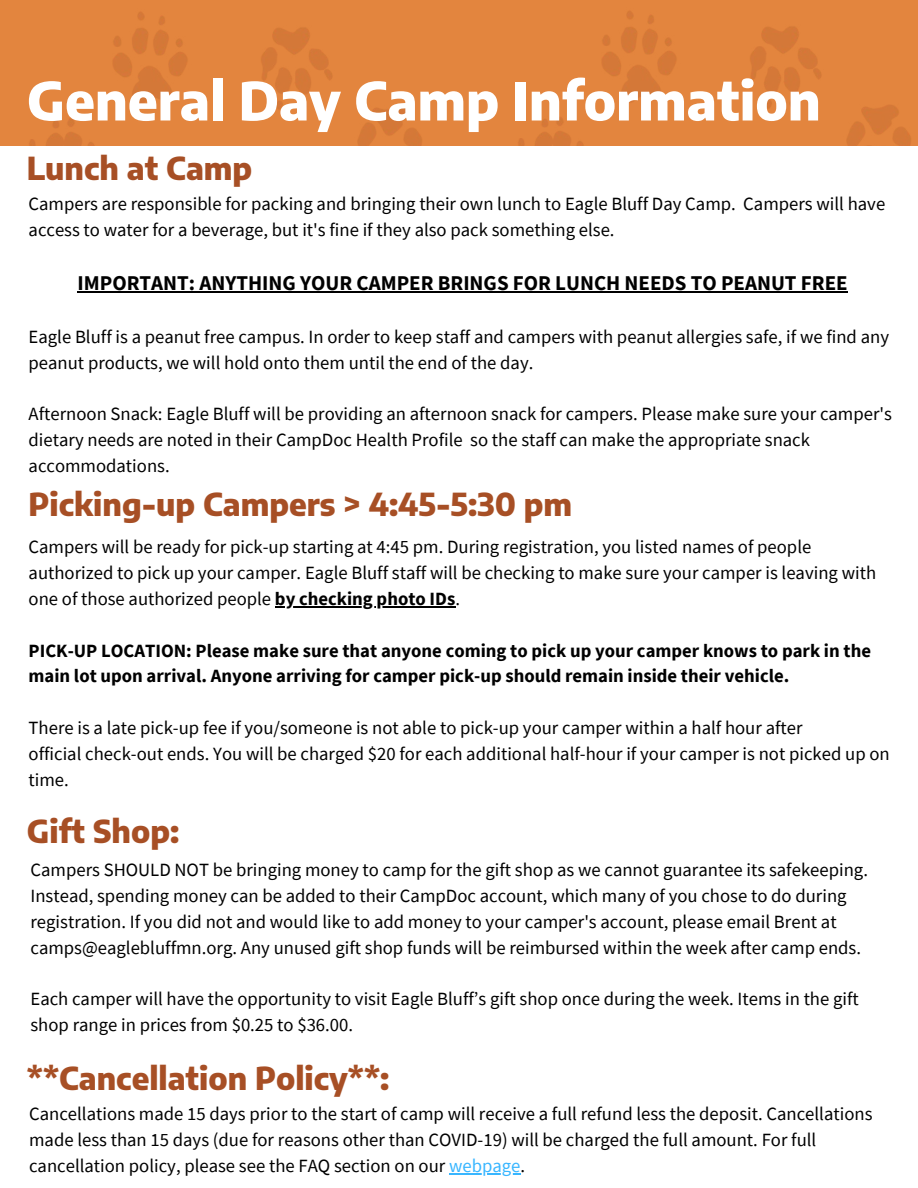
<style>
.page{position:relative;width:918px;height:1188px;background:#fff}
.page>*{position:absolute;margin:0;border:0;box-sizing:border-box;transform-origin:0 0}
.t1{font:800 52.5px "Encode Sans";color:#fff}
.t2{font:800 31.2px "Encode Sans";color:#a74f25}
.t3{font:700 21px "Source Sans Pro";color:#000}
.t4{font:18.75px/25.8px "Source Sans Pro";color:#000}
.t5{font:700 18.75px/25.8px "Source Sans Pro";color:#000}
.s1{font-weight:700}
.s2{color:#38b6ff}
</style>
<div class="page">
<div style="left:0;top:0;width:918px;height:145px;background:#e3853e"></div>
<hr style="left:78px;top:291px;width:770px;height:1px;background:#000">
<hr style="left:275px;top:606px;width:180px;height:1px;background:#000">
<hr style="left:449px;top:1173px;width:72px;height:1px;background:#38b6ff">
<h1 class="t1" style="left:27px;top:66px;width:795px">General Day Camp Information</h1>
<h2 class="t2" style="left:27px;top:148px;width:227px">Lunch at Camp</h2>
<p class="t4" style="left:29px;top:190px;width:858px">Campers are responsible for packing and bringing their own lunch to Eagle Bluff Day Camp. Campers will have access to water for a beverage, but it's fine if they also pack something else.</p>
<p class="t3" style="left:78px;top:269px;width:772px">IMPORTANT: ANYTHING YOUR CAMPER BRINGS FOR LUNCH NEEDS TO PEANUT FREE</p>
<p class="t4" style="left:29px;top:323px;width:862px">Eagle Bluff is a peanut free campus. In order to keep staff and campers with peanut allergies safe, if we find any peanut products, we will hold onto them until the end of the day.</p>
<p class="t4" style="left:29px;top:401px;width:865px">Afternoon Snack: Eagle Bluff will be providing an afternoon snack for campers. Please make sure your camper's dietary needs are noted in their CampDoc Health Profile so the staff can make the appropriate snack accommodations.</p>
<h2 class="t2" style="left:29px;top:484px;width:545px">Picking-up Campers &gt; 4:45-5:30 pm</h2>
<p class="t4" style="left:29px;top:534px;width:849px">Campers will be ready for pick-up starting at 4:45 pm. During registration, you listed names of people authorized to pick up your camper. Eagle Bluff staff will be checking to make sure your camper is leaving with one of those authorized people <span class="s1">by checking photo IDs</span>.</p>
<p class="t5" style="left:29px;top:637px;width:844px">PICK-UP LOCATION: Please make sure that anyone coming to pick up your camper knows to park in the main lot upon arrival. Anyone arriving for camper pick-up should remain inside their vehicle.</p>
<p class="t4" style="left:29px;top:715px;width:863px">There is a late pick-up fee if you/someone is not able to pick-up your camper within a half hour after<br>official check-out ends. You will be charged $20 for each additional half-hour if your camper is not picked up on time.</p>
<h2 class="t2" style="left:27px;top:811px;width:154px">Gift Shop:</h2>
<p class="t4" style="left:31px;top:856px;width:839px">Campers SHOULD NOT be bringing money to camp for the gift shop as we cannot guarantee its safekeeping.<br>Instead, spending money can be added to their CampDoc account, which many of you chose to do during registration. If you did not and would like to add money to your camper's account, please email Brent at camps@eaglebluffmn.org. Any unused gift shop funds will be reimbursed within the week after camp ends.</p>
<p class="t4" style="left:31px;top:986px;width:830px">Each camper will have the opportunity to visit Eagle Bluff’s gift shop once during the week. Items in the gift shop range in prices from $0.25 to $36.00.</p>
<h2 class="t2" style="left:27px;top:1058px;width:364px">**Cancellation Policy**:</h2>
<p class="t4" style="left:29px;top:1101px;width:845px">Cancellations made 15 days prior to the start of camp will receive a full refund less the deposit. Cancellations made less than 15 days (due for reasons other than COVID-19) will be charged the full amount. For full cancellation policy, please see the FAQ section on our <span class="s2">webpage</span>.</p>
</div>
